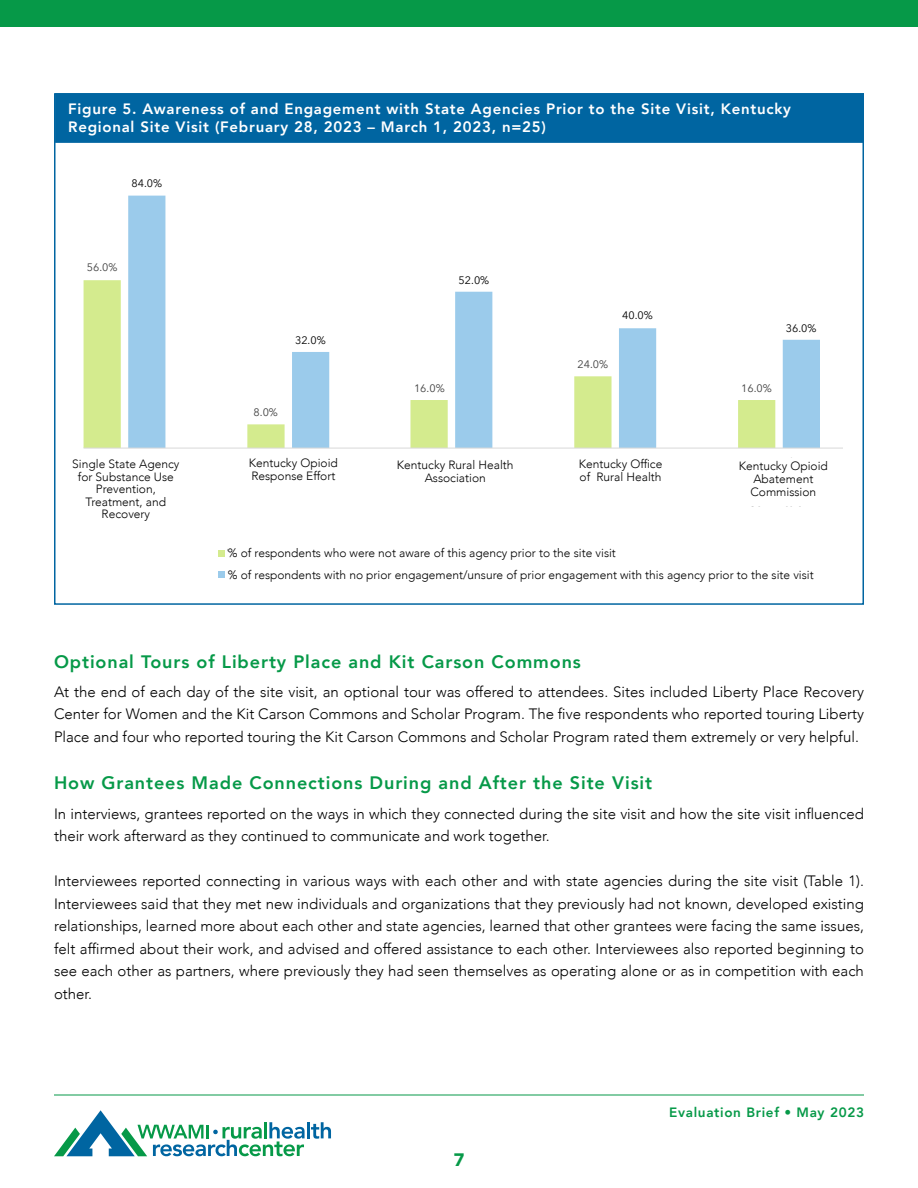
<style>
.page{position:relative;width:918px;height:1188px;background:#fff}
.page>*{position:absolute;margin:0;border:0;box-sizing:border-box;transform-origin:0 0}
.Subhea_2_H2_lower_ca{font:800 18px "Avenir";letter-spacing:.05em;color:#069948}
.t1{font:900 18px "Avenir";color:#069948}
.Table_notes{font:300 15px/22.5px "Avenir";color:#000;text-align:justify}
.Figures{font:800 15px/18px "Avenir";letter-spacing:.05em;color:#fff}
.t2{font:800 13.5px "Avenir";letter-spacing:.05em;color:#069948}
.Table_notes-2{font:300 12px/12.6px "Avenir";color:#000;text-align:center}
.t3{font:10.8px/13.2px "Avenir Next LT Pro";color:#000;text-align:center}
.t4{font:10.8px "Avenir Next LT Pro";color:#404040}
</style>
<div class="page">
<div style="left:0;top:0;width:918px;height:27px;background:#069948"></div>
<hr style="left:54px;top:1095px;width:810px;height:1px;background:#069948">
<hr style="left:307px;top:1122px;width:3px;height:16px;background:#0065a1">
<svg style="left:311px;top:1122px;width:20px;height:17px"></svg>
<svg style="left:54px;top:1110px;width:251px;height:46px"></svg>
<div style="left:55px;top:93px;width:809px;height:50px;background:#0065a1;border:2px solid #0065a1"></div>
<svg style="left:83px;top:195px;width:759px;height:383px"></svg>
<div style="left:563px;top:456px;width:116px;height:47px;background:#fff"></div>
<div style="left:379px;top:457px;width:153px;height:47px;background:#fff"></div>
<div style="left:217px;top:455px;width:153px;height:47px;background:#fff"></div>
<div style="left:724px;top:458px;width:118px;height:48px;background:#fff"></div>
<div style="left:61px;top:456px;width:130px;height:84px;background:#fff"></div>
<div style="left:228px;top:545px;width:418px;height:26px;background:#fff"></div>
<div style="left:228px;top:567px;width:596px;height:26px;background:#fff"></div>
<p class="Figures" style="left:68px;top:100px;width:724px">Figure 5. Awareness of and Engagement with State Agencies Prior to the Site Visit, Kentucky<br>Regional Site Visit (February 28, 2023 – March 1, 2023, n=25)</p>
<p class="t3" style="left:131px;top:177px;width:32px">84.0%</p>
<p class="t4" style="left:87px;top:261px;width:32px">56.0%</p>
<p class="t3" style="left:295px;top:333px;width:32px">32.0%</p>
<p class="t4" style="left:254px;top:405px;width:26px">8.0%</p>
<p class="t3" style="left:459px;top:273px;width:32px">52.0%</p>
<p class="t4" style="left:414px;top:382px;width:32px">16.0%</p>
<p class="t3" style="left:622px;top:309px;width:32px">40.0%</p>
<p class="t4" style="left:578px;top:357px;width:32px">24.0%</p>
<p class="t3" style="left:786px;top:321px;width:32px">36.0%</p>
<p class="t4" style="left:741px;top:382px;width:32px">16.0%</p>
<p class="t3" style="left:87px;top:455px;width:77px">Single State<br>Agency for<br>Substance Use<br>Prevention,<br>Treatment, and</p>
<p class="t3" style="left:265px;top:455px;width:47px">Kentucky<br>Opioid</p>
<p class="t3" style="left:415px;top:455px;width:75px">Kentucky Rural<br>Health</p>
<p class="t3" style="left:576px;top:455px;width:79px;text-align:left">Kentucky Office of Rural Health</p>
<p class="t3" style="left:751px;top:455px;width:56px">Kentucky<br>Opioid<br>Abatement</p>
<p class="t3" style="left:227px;top:542px;width:545px;line-height:21.6px;text-align:left">% of respondents who were not aware of this agency prior to the site visit<br>% of respondents with no prior engagement/unsure of prior engagement with this agency prior to the site visit</p>
<p class="Table_notes-2" style="left:249px;top:457px;width:91px;text-align:left">Kentucky Opioid<br>Response Effort</p>
<p class="Table_notes-2" style="left:739px;top:460px;width:91px">Kentucky Opioid<br>Abatement<br>Commission</p>
<p class="Table_notes-2" style="left:579px;top:458px;width:85px;text-align:left">Kentucky Office of Rural Health</p>
<p class="Table_notes-2" style="left:72px;top:458px;width:109px">Single State Agency</p>
<p class="Table_notes-2" style="left:78px;top:470px;width:98px">for Substance Use<br>Prevention,<br>Treatment, and<br>Recovery</p>
<p class="Table_notes-2" style="left:397px;top:458px;width:118px">Kentucky Rural Health<br>Association</p>
<p class="Table_notes-2" style="left:228px;top:547px;width:390px">% of respondents who were not aware of this agency prior to the site visit</p>
<p class="Table_notes-2" style="left:228px;top:569px;width:587px">% of respondents with no prior engagement/unsure of prior engagement with this agency prior to the site visit</p>
<p class="Subhea_2_H2_lower_ca" style="left:54px;top:647px;width:528px">Optional Tours of Liberty Place and Kit Carson Commons</p>
<p class="Table_notes" style="left:54px;top:680px;width:812px">At the end of each day of the site visit, an optional tour was offered to attendees. Sites included Liberty Place Recovery Center for Women and the Kit Carson Commons and Scholar Program. The five respondents who reported touring Liberty Place and four who reported touring the Kit Carson Commons and Scholar Program rated them extremely or very helpful.</p>
<p class="Subhea_2_H2_lower_ca" style="left:54px;top:769px;width:600px">How Grantees Made Connections During and After the Site Visit</p>
<p class="Table_notes" style="left:54px;top:802px;width:812px">In interviews, grantees reported on the ways in which they connected during the site visit and how the site visit influenced their work afterward as they continued to communicate and work together.</p>
<p class="Table_notes" style="left:54px;top:870px;width:812px">Interviewees reported connecting in various ways with each other and with state agencies during the site visit (Table 1).<br>Interviewees said that they met new individuals and organizations that they previously had not known, developed existing relationships, learned more about each other and state agencies, learned that other grantees were facing the same issues, felt affirmed about their work, and advised and offered assistance to each other. Interviewees also reported beginning to see each other as partners, where previously they had seen themselves as operating alone or as in competition with each other.</p>
<p class="t1" style="left:454px;top:1144px;width:12px">7</p>
<p class="t2" style="left:669px;top:1102px;width:196px">Evaluation Brief • May 2023</p>
</div>
